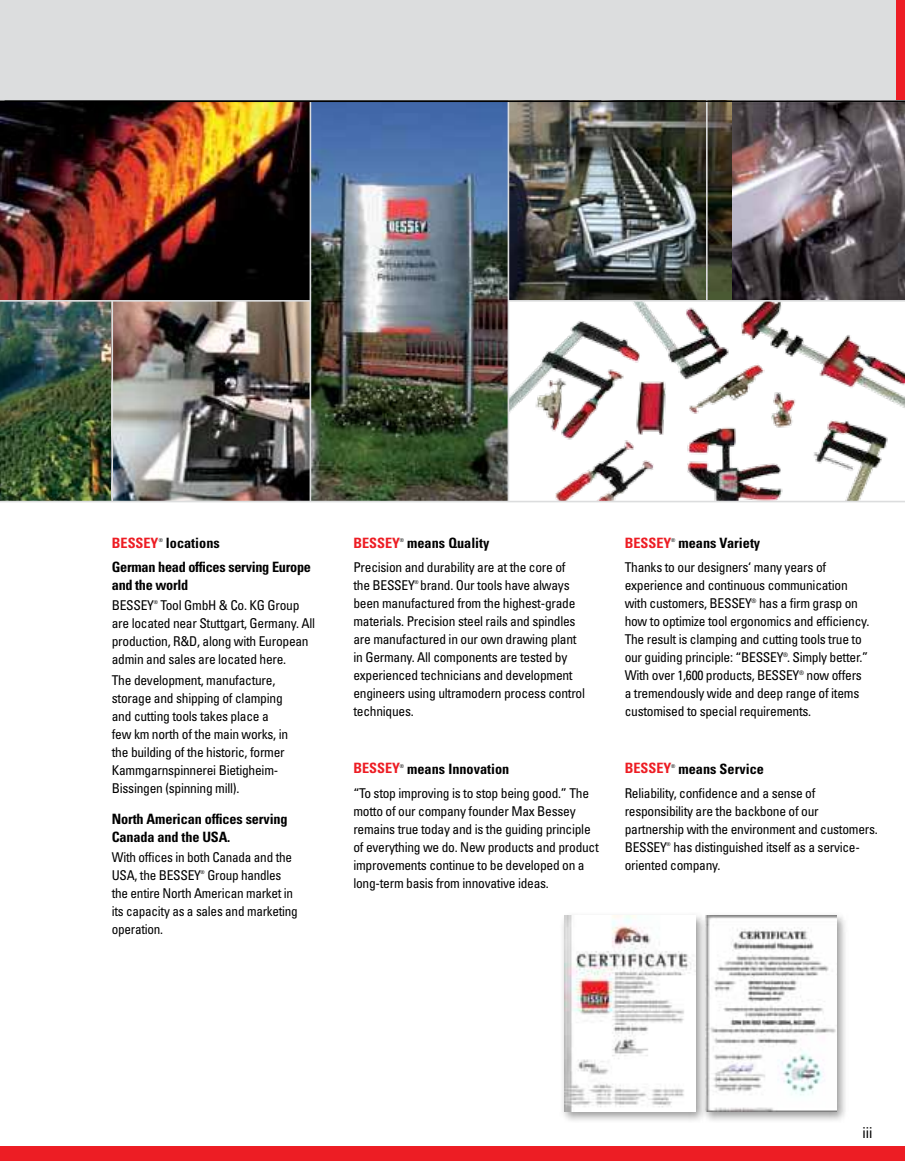
<style>
.page{position:relative;width:905px;height:1161px;background:#fff}
.page>*{position:absolute;margin:0;border:0;box-sizing:border-box;transform-origin:0 0}
.t1{font:condensed 15px "Univers LT";color:#000}
.t2{font:700 condensed 14.25px/18px "Univers";letter-spacing:-.01em;color:#000}
.t3{font:700 condensed 14.25px "Univers LT";color:#000}
.t4{font:700 condensed 14.25px "Univers LT";color:#ed1d24}
.t5{font:condensed 13.5px/18px "Univers LT";letter-spacing:-.02em;color:#000}
.t6{font:condensed 13.5px/18px "Univers";letter-spacing:-.02em;color:#000}
.t7{font:condensed 5.25px "Univers LT";color:#000}
</style>
<div class="page">
<div style="left:0;top:1147px;width:904px;height:14px;background:#ed1d24"></div>
<div style="left:0;top:0;width:904px;height:101px;background:#dcddde"></div>
<div style="left:896px;top:0;width:8px;height:101px;background:#ed1d24"></div>
<img style="left:0;top:302px;width:111px;height:199px">
<img style="left:311px;top:102px;width:196px;height:399px">
<img style="left:113px;top:302px;width:196px;height:199px">
<img style="left:731px;top:102px;width:173px;height:198px">
<img style="left:509px;top:102px;width:222px;height:198px">
<img style="left:509px;top:302px;width:395px;height:199px">
<div style="left:699px;top:911px;width:149px;height:212px;background:#000;opacity:.4"></div>
<img style="left:707px;top:916px;width:129px;height:196px">
<div style="left:559px;top:911px;width:148px;height:212px;background:#000;opacity:.4"></div>
<img style="left:564px;top:916px;width:132px;height:196px">
<img style="left:0;top:102px;width:309px;height:198px">
<hr style="left:111px;top:301px;width:2px;height:200px;background:#dcddde">
<hr style="left:706px;top:100px;width:1px;height:201px;background:#dcddde">
<hr style="left:309px;top:101px;width:2px;height:400px;background:#dcddde">
<hr style="left:507px;top:101px;width:2px;height:400px;background:#dcddde">
<hr style="left:0;top:300px;width:311px;height:2px;background:#dcddde">
<hr style="left:0;top:501px;width:904px;height:1px;background:#dcddde">
<hr style="left:0;top:101px;width:904px;height:1px;background:#fff">
<hr style="left:509px;top:300px;width:395px;height:2px;background:#dcddde">
<p class="t4" style="left:112px;top:534px;width:48px">BESSEY</p>
<p class="t4" style="left:353px;top:534px;width:48px">BESSEY</p>
<p class="t7" style="left:400px;top:536px;width:6px">®</p>
<p class="t3" style="left:407px;top:534px;width:84px">means Quality</p>
<p class="t5" style="left:353px;top:558px;width:218px">Precision and durability are at the core of the BESSEY brand. Our tools have always</p>
<p class="t7" style="left:159px;top:536px;width:6px">®</p>
<p class="t3" style="left:166px;top:534px;width:55px">locations</p>
<p class="t2" style="left:112px;top:558px;width:201px">German head offices serving Europe and the world</p>
<p class="t6" style="left:112px;top:596px;width:44px">BESSEY</p>
<p class="t7" style="left:154px;top:599px;width:6px">®</p>
<p class="t7" style="left:414px;top:579px;width:6px">®</p>
<p class="t5" style="left:353px;top:594px;width:233px">been manufactured from the highest-grade materials. Precision steel rails and spindles are manufactured in our own drawing plant in Germany. All components are tested by experienced technicians and development engineers using ultramodern process control techniques.</p>
<p class="t6" style="left:112px;top:596px;width:205px;text-indent:49px">Tool GmbH &amp; Co. KG Group are located near Stuttgart, Germany. All production, R&amp;D, along with European admin and sales are located here.</p>
<p class="t6" style="left:112px;top:670px;width:178px">The development, manufacture, storage and shipping of clamping and cutting tools takes place a few km north of the main works, in the building of the historic, former<br>Kammgarnspinnerei Bietigheim-<br>Bissingen (spinning mill).</p>
<p class="t2" style="left:112px;top:810px;width:177px">North American offices serving<br>Canada and the USA.</p>
<p class="t6" style="left:112px;top:848px;width:182px">With offices in both Canada and the<br>USA, the BESSEY</p>
<p class="t4" style="left:353px;top:760px;width:48px">BESSEY</p>
<p class="t7" style="left:400px;top:763px;width:6px">®</p>
<p class="t3" style="left:407px;top:760px;width:104px">means Innovation</p>
<p class="t5" style="left:353px;top:784px;width:247px">“To stop improving is to stop being good.” The motto of our company founder Max Bessey remains true today and is the guiding principle of everything we do. New products and product improvements continue to be developed on a long-term basis from innovative ideas.</p>
<p class="t6" style="left:112px;top:866px;width:187px;text-indent:96px">Group handles the entire North American market in its capacity as a sales and marketing operation.</p>
<p class="t7" style="left:201px;top:869px;width:6px">®</p>
<p class="t4" style="left:624px;top:534px;width:48px">BESSEY</p>
<p class="t7" style="left:671px;top:536px;width:6px">®</p>
<p class="t3" style="left:678px;top:534px;width:83px">means Variety</p>
<p class="t5" style="left:624px;top:558px;width:246px">Thanks to our designers‘ many years of experience and continuous communication with customers, BESSEY<sup>®</sup> has a firm grasp on how to optimize tool ergonomics and efficiency.<br>The result is clamping and cutting tools true to our guiding principle: “BESSEY<sup>®</sup>. Simply better.” With over 1,600 products, BESSEY<sup>®</sup> now offers a tremendously wide and deep range of items customised to special requirements.</p>
<p class="t4" style="left:624px;top:760px;width:48px">BESSEY</p>
<p class="t7" style="left:671px;top:763px;width:6px">®</p>
<p class="t3" style="left:678px;top:760px;width:87px">means Service</p>
<p class="t5" style="left:624px;top:784px;width:255px">Reliability, confidence and a sense of responsibility are the backbone of our partnership with the environment and customers.<br>BESSEY</p>
<p class="t7" style="left:666px;top:841px;width:6px">®</p>
<p class="t5" style="left:624px;top:838px;width:237px;text-indent:49px">has distinguished itself as a service&shy;oriented company.</p>
<p class="t1" style="left:862px;top:1124px;width:11px">iii</p>
</div>
